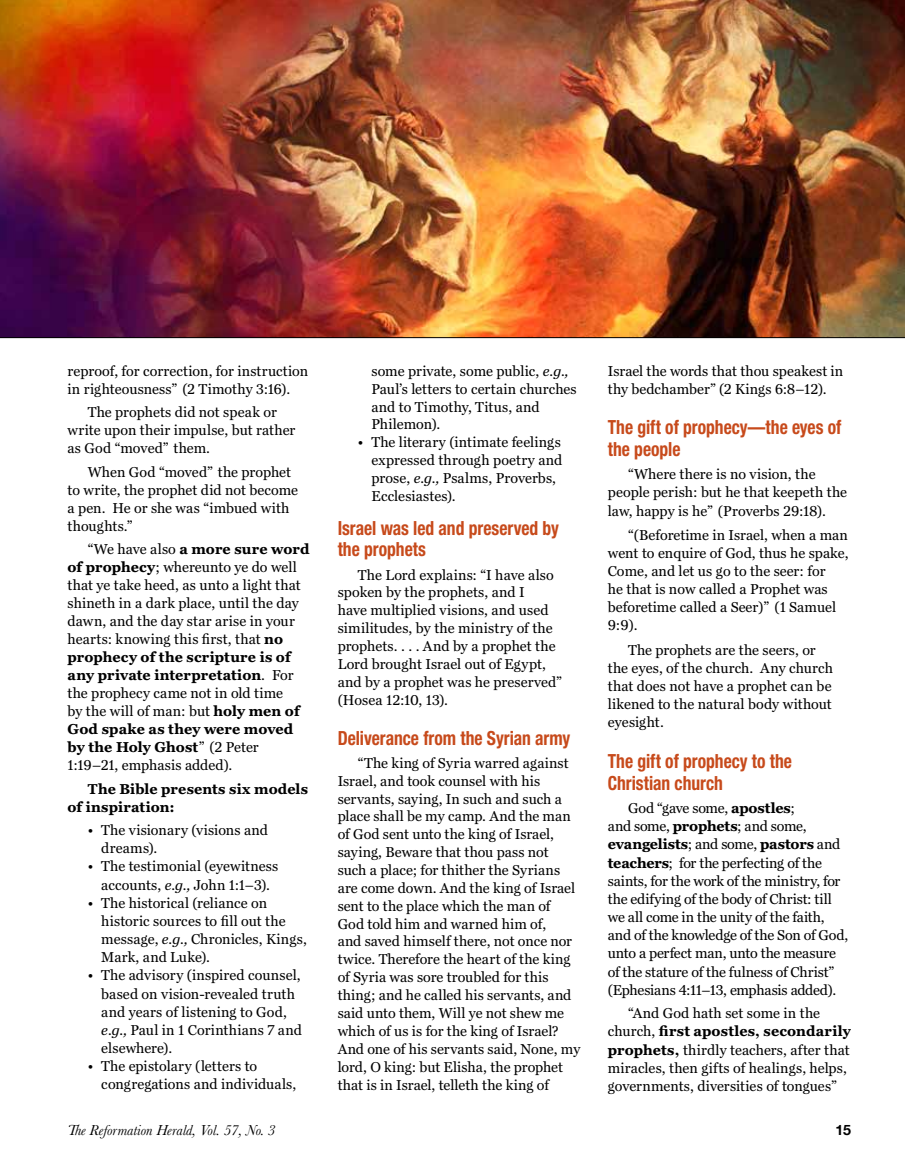
<style>
.page{position:relative;width:905px;height:1175px;background:#fff}
.page>*{position:absolute;margin:0;border:0;box-sizing:border-box;transform-origin:0 0}
.t1{font:700 condensed 19.5px/21.5px "Helvetica Neue LT Std";color:#c74a1b;scale:.9 1}
.t2{font:italic 15px "Baskerville";color:#000}
.t3{font:14.25px/18.1px "R Hperiodicals";color:#000}
.t4{font:700 14.25px/18px "R Hperiodicals";letter-spacing:.01em;color:#000}
.t5{font:700 14.25px "Helvetica Neue";color:#000}
.s1{font-weight:700}
.s2{font-style:italic}
.s3{font-size:15.3px}
</style>
<div class="page">
<img style="left:0;top:0;width:904px;height:338px">
<p class="t3" style="left:68px;top:361px;width:242px">reproof, for correction, for instruction in righteousness” (2 Timothy 3:16).</p>
<p class="t3" style="left:68px;top:403px;width:229px;text-indent:20px">The prophets did not speak or write upon their impulse, but rather as God “moved” them.</p>
<p class="t3" style="left:68px;top:462px;width:232px;text-indent:20px">When God “moved” the prophet to write, the prophet did not become a pen. He or she was “imbued with thoughts.”</p>
<p class="t3" style="left:68px;top:539px;width:243px;text-indent:20px">“We have also <span class="s1">a more sure word of prophecy</span>; whereunto ye do well that ye take heed, as unto a light that shineth in a dark place, until the day dawn, and the day star arise in your hearts: knowing this first, that <span class="s1">no prophecy of the scripture is of any private interpretation</span>. For the prophecy came not in old time<br>by the will of man: but <span class="s1">holy men of<br>God spake as they were moved by the Holy Ghost</span>” (2 Peter<br>1:19–21, emphasis added).</p>
<p class="t4" style="left:68px;top:779px;width:242px;text-indent:20px">The Bible presents six models of inspiration:</p>
<p class="t3" style="left:101px;top:820px;width:168px;text-indent:-13px">• The visionary (visions and dreams).</p>
<p class="t3" style="left:88px;top:856px;width:192px;text-align:center">• The testimonial (eyewitness accounts, <span class="s2">e.g.,</span> John 1:1–3).</p>
<p class="t3" style="left:101px;top:893px;width:207px;text-indent:-13px">• The historical (reliance on historic sources to fill out the message, <span class="s2">e.g.,</span> Chronicles, Kings,<br>Mark, and Luke).</p>
<p class="t3" style="left:101px;top:965px;width:202px;text-indent:-13px">• The advisory (inspired counsel, based on vision-revealed truth and years of listening to God, <span class="s2">e.g.,</span> Paul in 1 Corinthians 7 and elsewhere).</p>
<p class="t3" style="left:101px;top:1056px;width:196px;text-indent:-13px">• The epistolary (letters to congregations and individuals,</p>
<p class="t3" style="left:371px;top:361px;width:207px">some private, some public, <span class="s2">e.g.,<br></span>Paul’s letters to certain churches and to Timothy, Titus, and<br>Philemon).</p>
<p class="t3" style="left:371px;top:433px;width:192px;text-indent:-13px">• The literary (intimate feelings expressed through poetry and prose, <span class="s2">e.g.,</span> Psalms, Proverbs,<br>Ecclesiastes).</p>
<h1 class="t1" style="left:338px;top:517px;width:247px;line-height:21px">Israel was led and preserved by the prophets</h1>
<p class="t3" style="left:338px;top:565px;width:226px;text-indent:20px">The Lord explains: “I have also spoken by the prophets, and I<br>have multiplied visions, and used similitudes, by the ministry of the prophets. . . . And by a prophet the<br>Lord brought Israel out of Egypt, and by a prophet was he preserved” (Hosea 12:10, 13).</p>
<h1 class="t1" style="left:338px;top:726px;width:260px">Deliverance from the Syrian army</h1>
<p class="t3" style="left:338px;top:753px;width:244px;text-indent:20px">“The king of Syria warred against Israel, and took counsel with his servants, saying, In such and such a place shall be my camp. And the man of God sent unto the king of Israel, saying, Beware that thou pass not such a place; for thither the Syrians are come down. And the king of Israel sent to the place which the man of God told him and warned him of,<br>and saved himself there, not once nor twice. Therefore the heart of the king of Syria was sore troubled for this thing; and he called his servants, and said unto them, Will ye not shew me which of us is for the king of Israel?<br>And one of his servants said, None, my lord, O king: but Elisha, the prophet that is in Israel, telleth the king of</p>
<p class="t3" style="left:607px;top:361px;width:237px">Israel the words that thou speakest in thy bedchamber” (2 Kings 6:8–12).</p>
<h1 class="t1" style="left:608px;top:416px;width:261px">The gift of prophecy—the eyes of the people</h1>
<p class="t3" style="left:608px;top:464px;width:241px;text-indent:20px">“Where there is no vision, the people perish: but he that keepeth the law, happy is he” (Proverbs 29:18).</p>
<p class="t3" style="left:608px;top:525px;width:242px;text-indent:20px">“(Beforetime in Israel, when a man went to enquire of God, thus he spake,<br>Come, and let us go to the seer: for<br>he that is now called a Prophet was beforetime called a Seer)” (1 Samuel<br>9:9).</p>
<p class="t3" style="left:608px;top:640px;width:227px;text-indent:20px">The prophets are the seers, or the eyes, of the church. Any church that does not have a prophet can be likened to the natural body without eyesight.</p>
<h1 class="t1" style="left:608px;top:750px;width:206px">The gift of prophecy to the<br>Christian church</h1>
<p class="t3" style="left:607px;top:798px;width:242px;text-indent:20px">God “gave some, <span class="s1">apostles</span>;<br>and some, <span class="s1">prophets</span>; and some, <span class="s1">evangelists</span>; and some, <span class="s1">pastors</span> and <span class="s1">teachers</span>; for the perfecting of the saints, for the work of the ministry, for the edifying of the body of Christ: till we all come in the unity of the faith, and of the knowledge of the Son of God, unto a perfect man, unto the measure of the stature of the fulness of Christ” (Ephesians 4:11–13, emphasis added).</p>
<p class="t3" style="left:607px;top:1003px;width:244px;text-indent:20px">“And God hath set some in the church, <span class="s1">first apostles, secondarily prophets,</span> thirdly teachers, after that miracles, then gifts of healings, helps, governments, diversities of tongues”</p>
<p class="t2" style="left:68px;top:1120px;width:209px"><span class="s3">T</span>he Reformation Herald, Vol. 57, No. 3</p>
<p class="t5" style="left:835px;top:1118px;width:17px">15</p>
</div>
